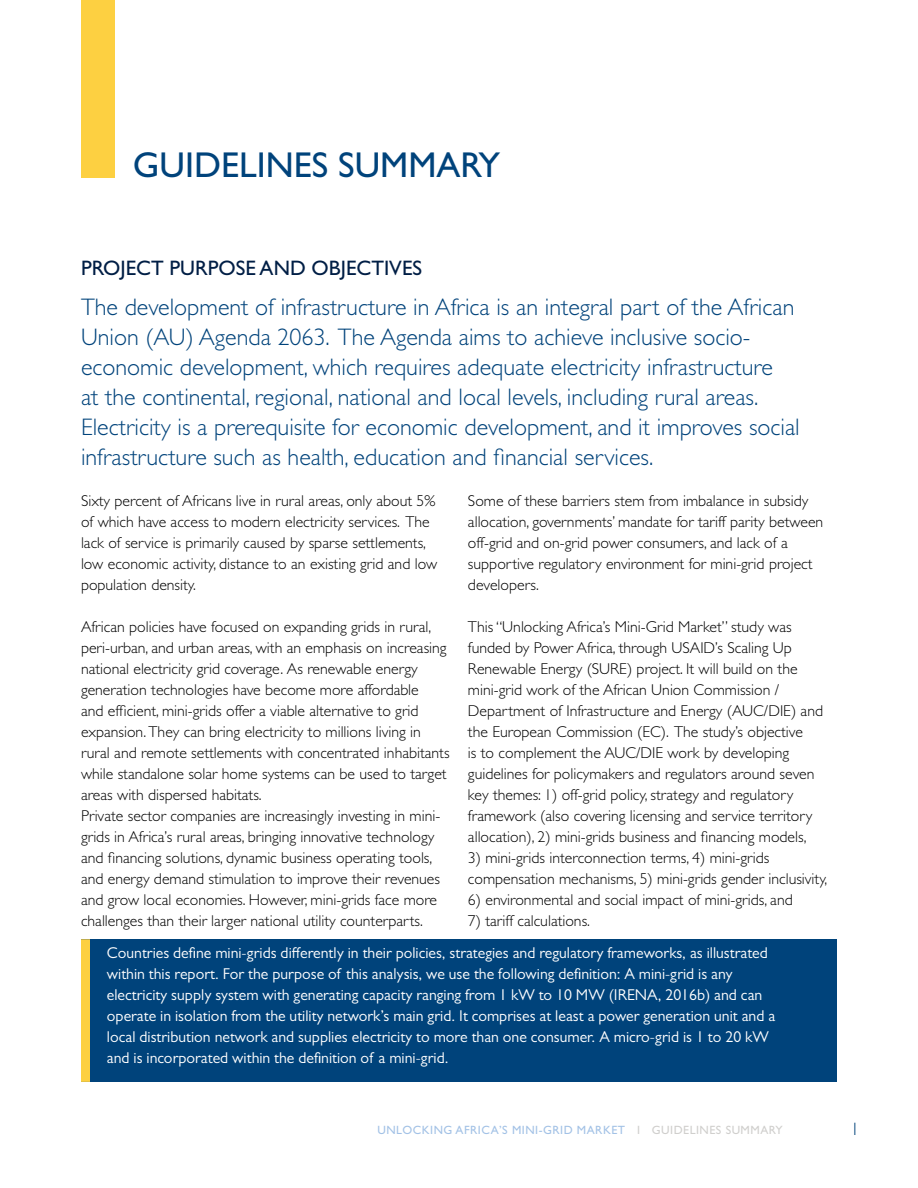
<style>
.page{position:relative;width:918px;height:1188px;background:#fff}
.page>*{position:absolute;margin:0;border:0;box-sizing:border-box;transform-origin:0 0}
.t1{font:36px "Gill Sans Std";color:#00437b}
.t2{font:300 24px/30px "Gill Sans Std";color:#00437b}
.t3{font:21px "Gill Sans Std";color:#001e45}
.t4{font:300 18px "Gill Sans Std";color:#00437b}
.t5{font:300 15.75px/21px "Gill Sans Std";color:#000}
.t6{font:15.75px/21px "Gill Sans MT Pro";color:#fff}
.t7{font:12px "Gill Sans Std";letter-spacing:.04em;color:#a3c2e6}
.s1{color:#d0cfcd}
</style>
<div class="page">
<div style="left:81px;top:939px;width:756px;height:143px;background:#00437b"></div>
<div style="left:81px;top:939px;width:9px;height:143px;background:#fdd041"></div>
<div style="left:81px;top:0;width:33px;height:178px;background:#fdd041"></div>
<h1 class="t1" style="left:133px;top:145px;width:369px">GUIDELINES SUMMARY</h1>
<h3 class="t3" style="left:81px;top:256px;width:343px">PROJECT PURPOSE AND OBJECTIVES</h3>
<p class="t2" style="left:81px;top:293px;width:720px">The development of infrastructure in Africa is an integral part of the African Union (AU) Agenda 2063. The Agenda aims to achieve inclusive socio&shy;economic development, which requires adequate electricity infrastructure<br>at the continental, regional, national and local levels, including rural areas.<br>Electricity is a prerequisite for economic development, and it improves social infrastructure such as health, education and financial services.</p>
<p class="t5" style="left:81px;top:490px;width:358px">Sixty percent of Africans live in rural areas, only about 5% of which have access to modern electricity services. The lack of service is primarily caused by sparse settlements, low economic activity, distance to an existing grid and low population density.</p>
<p class="t5" style="left:81px;top:616px;width:370px">African policies have focused on expanding grids in rural, peri-urban, and urban areas, with an emphasis on increasing national electricity grid coverage. As renewable energy generation technologies have become more affordable<br>and efficient, mini-grids offer a viable alternative to grid expansion. They can bring electricity to millions living in rural and remote settlements with concentrated inhabitants while standalone solar home systems can be used to target areas with dispersed habitats.<br>Private sector companies are increasingly investing in mini&shy;grids in Africa’s rural areas, bringing innovative technology and financing solutions, dynamic business operating tools, and energy demand stimulation to improve their revenues and grow local economies. However, mini-grids face more challenges than their larger national utility counterparts.</p>
<p class="t5" style="left:468px;top:490px;width:357px">Some of these barriers stem from imbalance in subsidy allocation, governments’ mandate for tariff parity between off-grid and on-grid power consumers, and lack of a supportive regulatory environment for mini-grid project developers.</p>
<p class="t5" style="left:468px;top:616px;width:357px">This “Unlocking Africa’s Mini-Grid Market” study was funded by Power Africa, through USAID’s Scaling Up Renewable Energy (SURE) project. It will build on the mini-grid work of the African Union Commission / Department of Infrastructure and Energy (AUC/DIE) and the European Commission (EC). The study’s objective<br>is to complement the AUC/DIE work by developing guidelines for policymakers and regulators around seven key themes: 1) off-grid policy, strategy and regulatory framework (also covering licensing and service territory allocation), 2) mini-grids business and financing models,</p>
<p class="t5" style="left:468px;top:847px;width:361px">3) mini-grids interconnection terms, 4) mini-grids compensation mechanisms, 5) mini-grids gender inclusivity,</p>
<p class="t5" style="left:468px;top:889px;width:326px">6) environmental and social impact of mini-grids, and</p>
<p class="t5" style="left:468px;top:910px;width:124px">7) tariff calculations.</p>
<p class="t6" style="left:107px;top:942px;width:670px">Countries define mini-grids differently in their policies, strategies and regulatory frameworks, as illustrated within this report. For the purpose of this analysis, we use the following definition: A mini-grid is any electricity supply system with generating capacity ranging from 1 kW to 10 MW (IRENA, 2016b) and can operate in isolation from the utility network’s main grid. It comprises at least a power generation unit and a local distribution network and supplies electricity to more than one consumer. A micro-grid is 1 to 20 kW and is incorporated within the definition of a mini-grid.</p>
<p class="t7" style="left:377px;top:1123px;width:407px">UNLOCKING AFRICA’S MINI-GRID MARKET <span class="s1">I GUIDELINES SUMMARY</span></p>
<p class="t4" style="left:850px;top:1119px;width:10px">1</p>
</div>
